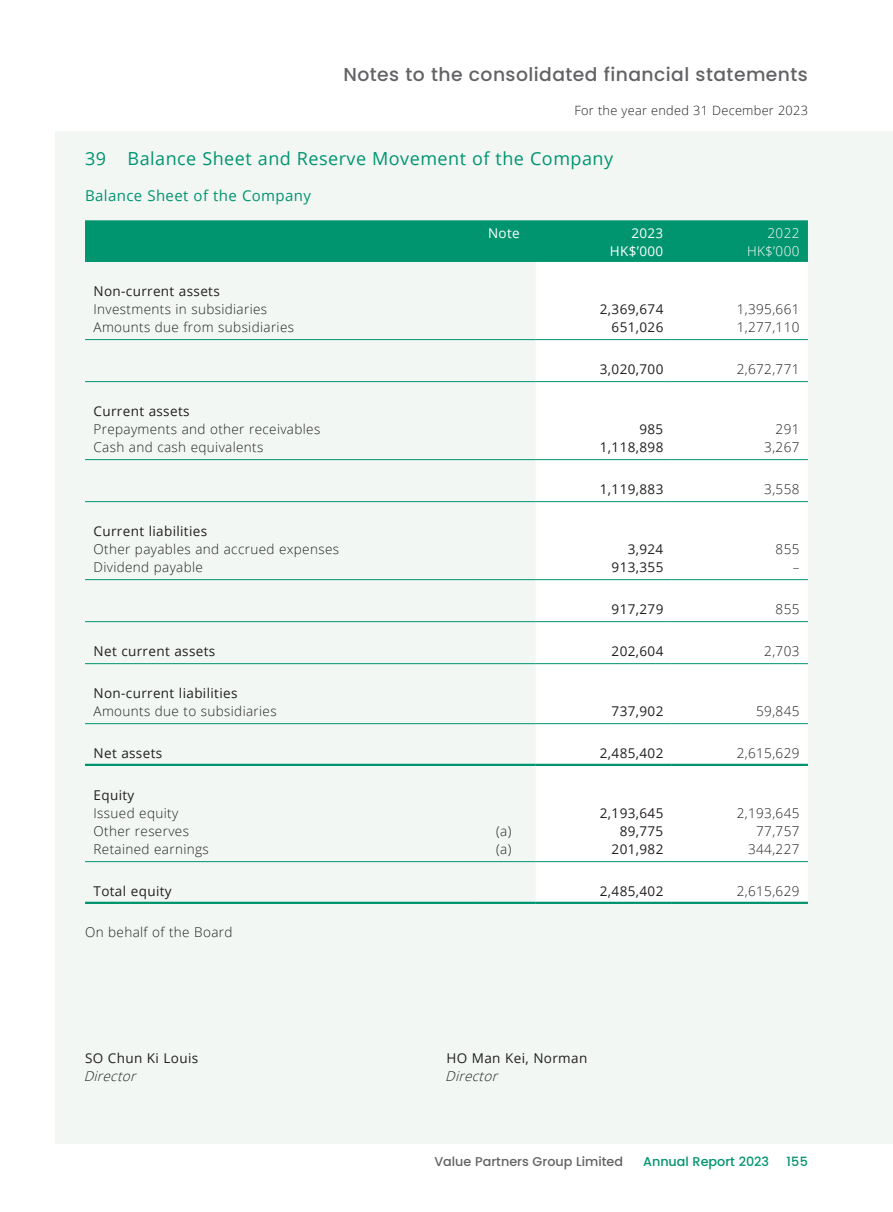
<style>
.page{position:relative;width:893px;height:1212px;background:#fff}
.page>*{position:absolute;margin:0;border:0;box-sizing:border-box;transform-origin:0 0}
.t1{font:500 18.75px "Poppins";letter-spacing:.025em;color:#636366}
.Heading_1{font:18px "Open Sans";letter-spacing:.025em;color:#00946f}
.Heading_2{font:15px "Open Sans";letter-spacing:.025em;color:#00946f}
.Body_Text{font:300 13.5px "Open Sans";letter-spacing:.025em;color:#231f20}
.Body_Text-2{font:13.5px "Open Sans";letter-spacing:.025em;color:#231f20}
.Body_Text-3{font:italic 300 13.5px "Open Sans";color:#231f20}
.Body_Text-4{font:13.5px "Open Sans";letter-spacing:.025em;color:#fff}
.Body_Text-5{font:300 13.5px "Open Sans";letter-spacing:.025em;color:#fff}
.t2{font:300 12.75px "Open Sans";letter-spacing:.02em;color:#231f20}
.t3{font:500 12.75px "Poppins";color:#636366}
.t4{font:500 12.75px "Poppins";color:#00946f}
</style>
<div class="page">
<div style="left:55px;top:132px;width:838px;height:1012px;background:#f2f7f4"></div>
<div style="left:85px;top:220px;width:723px;height:42px;background:#00946f"></div>
<div style="left:536px;top:262px;width:272px;height:640px;background:#fff"></div>
<hr style="left:85px;top:339px;width:387px;height:1px;background:#00946f">
<hr style="left:472px;top:339px;width:64px;height:1px;background:#00946f">
<hr style="left:536px;top:339px;width:136px;height:1px;background:#00946f">
<hr style="left:672px;top:339px;width:136px;height:1px;background:#00946f">
<hr style="left:85px;top:381px;width:387px;height:1px;background:#00946f">
<hr style="left:472px;top:381px;width:64px;height:1px;background:#00946f">
<hr style="left:536px;top:381px;width:136px;height:1px;background:#00946f">
<hr style="left:672px;top:381px;width:136px;height:1px;background:#00946f">
<hr style="left:85px;top:459px;width:387px;height:1px;background:#00946f">
<hr style="left:472px;top:459px;width:64px;height:1px;background:#00946f">
<hr style="left:536px;top:459px;width:136px;height:1px;background:#00946f">
<hr style="left:672px;top:459px;width:136px;height:1px;background:#00946f">
<hr style="left:85px;top:501px;width:387px;height:1px;background:#00946f">
<hr style="left:472px;top:501px;width:64px;height:1px;background:#00946f">
<hr style="left:536px;top:501px;width:136px;height:1px;background:#00946f">
<hr style="left:672px;top:501px;width:136px;height:1px;background:#00946f">
<hr style="left:85px;top:579px;width:387px;height:1px;background:#00946f">
<hr style="left:472px;top:579px;width:64px;height:1px;background:#00946f">
<hr style="left:536px;top:579px;width:136px;height:1px;background:#00946f">
<hr style="left:672px;top:579px;width:136px;height:1px;background:#00946f">
<hr style="left:85px;top:621px;width:387px;height:1px;background:#00946f">
<hr style="left:472px;top:621px;width:64px;height:1px;background:#00946f">
<hr style="left:536px;top:621px;width:136px;height:1px;background:#00946f">
<hr style="left:672px;top:621px;width:136px;height:1px;background:#00946f">
<hr style="left:85px;top:663px;width:387px;height:1px;background:#00946f">
<hr style="left:472px;top:663px;width:64px;height:1px;background:#00946f">
<hr style="left:536px;top:663px;width:136px;height:1px;background:#00946f">
<hr style="left:672px;top:663px;width:136px;height:1px;background:#00946f">
<hr style="left:85px;top:723px;width:387px;height:1px;background:#00946f">
<hr style="left:472px;top:723px;width:64px;height:1px;background:#00946f">
<hr style="left:536px;top:723px;width:136px;height:1px;background:#00946f">
<hr style="left:672px;top:723px;width:136px;height:1px;background:#00946f">
<hr style="left:85px;top:764px;width:387px;height:2px;background:#00946f">
<hr style="left:472px;top:764px;width:64px;height:2px;background:#00946f">
<hr style="left:536px;top:764px;width:136px;height:2px;background:#00946f">
<hr style="left:672px;top:764px;width:136px;height:2px;background:#00946f">
<hr style="left:85px;top:861px;width:387px;height:1px;background:#00946f">
<hr style="left:472px;top:861px;width:64px;height:1px;background:#00946f">
<hr style="left:536px;top:861px;width:136px;height:1px;background:#00946f">
<hr style="left:672px;top:861px;width:136px;height:1px;background:#00946f">
<hr style="left:85px;top:902px;width:387px;height:2px;background:#00946f">
<hr style="left:472px;top:902px;width:64px;height:2px;background:#00946f">
<hr style="left:536px;top:902px;width:136px;height:2px;background:#00946f">
<hr style="left:672px;top:902px;width:136px;height:2px;background:#00946f">
<h1 class="t1" style="left:344px;top:64px;width:466px">Notes to the consolidated financial statements</h1>
<p class="t2" style="left:575px;top:102px;width:235px">For the year ended 31 December 2023</p>
<p class="Heading_1" style="left:85px;top:146px;width:530px">39 Balance Sheet and Reserve Movement of the Company</p>
<p class="Heading_2" style="left:85px;top:185px;width:228px">Balance Sheet of the Company</p>
<p class="Body_Text-4" style="left:488px;top:224px;width:33px">Note</p>
<p class="Body_Text-4" style="left:631px;top:224px;width:33px">2023</p>
<p class="Body_Text-5" style="left:767px;top:224px;width:33px">2022</p>
<p class="Body_Text-4" style="left:610px;top:242px;width:55px">HK$’000</p>
<p class="Body_Text-5" style="left:747px;top:242px;width:54px">HK$’000</p>
<p class="Body_Text-2" style="left:94px;top:282px;width:128px">Non-current assets</p>
<p class="Body_Text" style="left:94px;top:300px;width:175px">Investments in subsidiaries</p>
<p class="Body_Text-2" style="left:600px;top:300px;width:65px">2,369,674</p>
<p class="Body_Text" style="left:737px;top:300px;width:64px">1,395,661</p>
<p class="Body_Text" style="left:94px;top:318px;width:202px">Amounts due from subsidiaries</p>
<p class="Body_Text-2" style="left:612px;top:318px;width:53px">651,026</p>
<p class="Body_Text" style="left:737px;top:318px;width:64px">1,277,110</p>
<p class="Body_Text-2" style="left:600px;top:360px;width:65px">3,020,700</p>
<p class="Body_Text" style="left:737px;top:360px;width:64px">2,672,771</p>
<p class="Body_Text-2" style="left:94px;top:402px;width:98px">Current assets</p>
<p class="Body_Text" style="left:94px;top:420px;width:228px">Prepayments and other receivables</p>
<p class="Body_Text-2" style="left:639px;top:420px;width:25px">985</p>
<p class="Body_Text" style="left:776px;top:420px;width:25px">291</p>
<p class="Body_Text" style="left:94px;top:438px;width:171px">Cash and cash equivalents</p>
<p class="Body_Text-2" style="left:600px;top:438px;width:65px">1,118,898</p>
<p class="Body_Text" style="left:764px;top:438px;width:37px">3,267</p>
<p class="Body_Text-2" style="left:600px;top:480px;width:65px">1,119,883</p>
<p class="Body_Text" style="left:764px;top:480px;width:37px">3,558</p>
<p class="Body_Text-2" style="left:94px;top:522px;width:115px">Current liabilities</p>
<p class="Body_Text" style="left:94px;top:540px;width:247px">Other payables and accrued expenses</p>
<p class="Body_Text-2" style="left:628px;top:540px;width:37px">3,924</p>
<p class="Body_Text" style="left:776px;top:540px;width:25px">855</p>
<p class="Body_Text" style="left:94px;top:558px;width:111px">Dividend payable</p>
<p class="Body_Text-2" style="left:612px;top:558px;width:53px">913,355</p>
<p class="Body_Text" style="left:793px;top:558px;width:8px">–</p>
<p class="Body_Text-2" style="left:612px;top:600px;width:53px">917,279</p>
<p class="Body_Text" style="left:776px;top:600px;width:25px">855</p>
<p class="Body_Text-2" style="left:94px;top:642px;width:123px">Net current assets</p>
<p class="Body_Text-2" style="left:612px;top:642px;width:53px">202,604</p>
<p class="Body_Text" style="left:764px;top:642px;width:37px">2,703</p>
<p class="Body_Text-2" style="left:94px;top:684px;width:145px">Non-current liabilities</p>
<p class="Body_Text" style="left:94px;top:702px;width:185px">Amounts due to subsidiaries</p>
<p class="Body_Text-2" style="left:612px;top:702px;width:53px">737,902</p>
<p class="Body_Text" style="left:756px;top:702px;width:45px">59,845</p>
<p class="Body_Text-2" style="left:94px;top:744px;width:70px">Net assets</p>
<p class="Body_Text-2" style="left:600px;top:744px;width:65px">2,485,402</p>
<p class="Body_Text" style="left:737px;top:744px;width:64px">2,615,629</p>
<p class="Body_Text-2" style="left:94px;top:786px;width:42px">Equity</p>
<p class="Body_Text" style="left:94px;top:804px;width:86px">Issued equity</p>
<p class="Body_Text-2" style="left:600px;top:804px;width:65px">2,193,645</p>
<p class="Body_Text" style="left:737px;top:804px;width:64px">2,193,645</p>
<p class="Body_Text" style="left:94px;top:822px;width:97px">Other reserves</p>
<p class="Body_Text" style="left:496px;top:822px;width:17px">(a)</p>
<p class="Body_Text-2" style="left:620px;top:822px;width:45px">89,775</p>
<p class="Body_Text" style="left:756px;top:822px;width:45px">77,757</p>
<p class="Body_Text" style="left:94px;top:840px;width:117px">Retained earnings</p>
<p class="Body_Text" style="left:496px;top:840px;width:17px">(a)</p>
<p class="Body_Text-2" style="left:612px;top:840px;width:53px">201,982</p>
<p class="Body_Text" style="left:748px;top:840px;width:53px">344,227</p>
<p class="Body_Text-2" style="left:94px;top:882px;width:80px">Total equity</p>
<p class="Body_Text-2" style="left:600px;top:882px;width:65px">2,485,402</p>
<p class="Body_Text" style="left:737px;top:882px;width:64px">2,615,629</p>
<p class="Body_Text" style="left:85px;top:922px;width:149px">On behalf of the Board</p>
<p class="Body_Text-2" style="left:85px;top:1048px;width:115px">SO Chun Ki Louis</p>
<p class="Body_Text-2" style="left:446px;top:1048px;width:142px">HO Man Kei, Norman</p>
<p class="Body_Text-3" style="left:84px;top:1066px;width:58px">Director</p>
<p class="Body_Text-3" style="left:445px;top:1066px;width:58px">Director</p>
<p class="t3" style="left:434px;top:1154px;width:190px">Value Partners Group Limited</p>
<p class="t4" style="left:643px;top:1154px;width:128px">Annual Report 2023</p>
<p class="t4" style="left:786px;top:1154px;width:23px">155</p>
</div>
